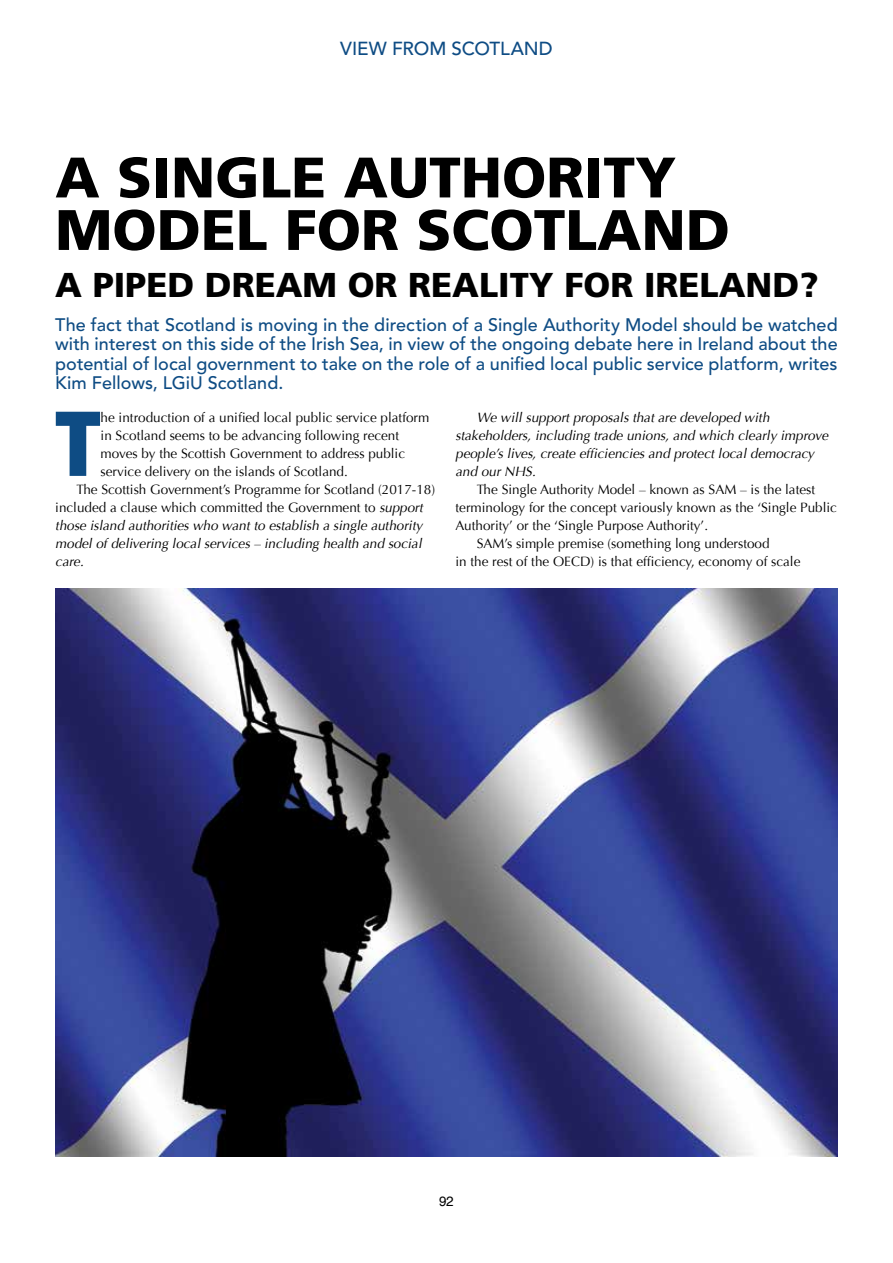
<style>
.page{position:relative;width:893px;height:1263px;background:#fff}
.page>*{position:absolute;margin:0;border:0;box-sizing:border-box;transform-origin:0 0}
.t1{font:700 85.05px "Futura";color:#0e4c84}
.t2{font:900 57px/52.5px "Frutiger";color:#000}
.t3{font:900 34.5px "Frutiger";color:#000}
.t4{font:500 18.75px "Avenir";letter-spacing:-.005em;color:#0e4c84}
.t5{font:500 18px/19.5px "Avenir";color:#0e4c84;text-align:justify}
.t6{font:13.5px "Optima";color:#000}
.t7{font:italic 13.5px/18px "Optima";color:#000}
.t8{font:13.5px "Helvetica";color:#000}
.s1{font-style:italic}
</style>
<div class="page">
<img style="left:55px;top:589px;width:783px;height:568px">
<h3 class="t4" style="left:340px;top:38px;width:214px">VIEW FROM SCOTLAND</h3>
<h2 class="t2" style="left:55px;top:150px;width:676px">A SINGLE AUTHORITY<br>MODEL FOR SCOTLAND</h2>
<h3 class="t3" style="left:55px;top:264px;width:765px">A PIPED DREAM OR REALITY FOR IRELAND?</h3>
<p class="t5" style="left:55px;top:315px;width:784px">The fact that Scotland is moving in the direction of a Single Authority Model should be watched with interest on this side of the Irish Sea, in view of the ongoing debate here in Ireland about the potential of local government to take on the role of a unified local public service platform, writes Kim Fellows, LGiU Scotland.</p>
<h1 class="t1" style="left:55px;top:385px;width:47px">T</h1>
<p class="t6" style="left:101px;top:409px;width:330px">he introduction of a unified local public service platform</p>
<p class="t6" style="left:101px;top:427px;width:300px">in Scotland seems to be advancing following recent</p>
<p class="t6" style="left:101px;top:445px;width:306px">moves by the Scottish Government to address public</p>
<p class="t6" style="left:101px;top:463px;width:249px">service delivery on the islands of Scotland.</p>
<p class="t6" style="left:77px;top:481px;width:360px">The Scottish Government’s Programme for Scotland (2017-18)</p>
<p class="t6" style="left:55px;top:499px;width:372px">included a clause which committed the Government to <span class="s1">support</span></p>
<p class="t7" style="left:55px;top:516px;width:372px">those island authorities who want to establish a single authority</p>
<p class="t7" style="left:55px;top:534px;width:371px">model of delivering local services – including health and social</p>
<p class="t7" style="left:55px;top:552px;width:33px">care.</p>
<p class="t7" style="left:455px;top:408px;width:377px;text-indent:21px">We will support proposals that are developed with stakeholders, including trade unions, and which clearly improve people’s lives, create efficiencies and protect local democracy and our NHS.</p>
<p class="t6" style="left:477px;top:481px;width:340px">The Single Authority Model – known as SAM – is the latest</p>
<p class="t6" style="left:455px;top:499px;width:383px">terminology for the concept variously known as the ‘Single Public</p>
<p class="t6" style="left:455px;top:517px;width:254px">Authority’ or the ‘Single Purpose Authority’.</p>
<p class="t6" style="left:477px;top:535px;width:294px">SAM’s simple premise (something long understood</p>
<p class="t6" style="left:455px;top:553px;width:346px">in the rest of the OECD) is that efficiency, economy of scale</p>
<p class="t8" style="left:439px;top:1190px;width:16px">92</p>
</div>
